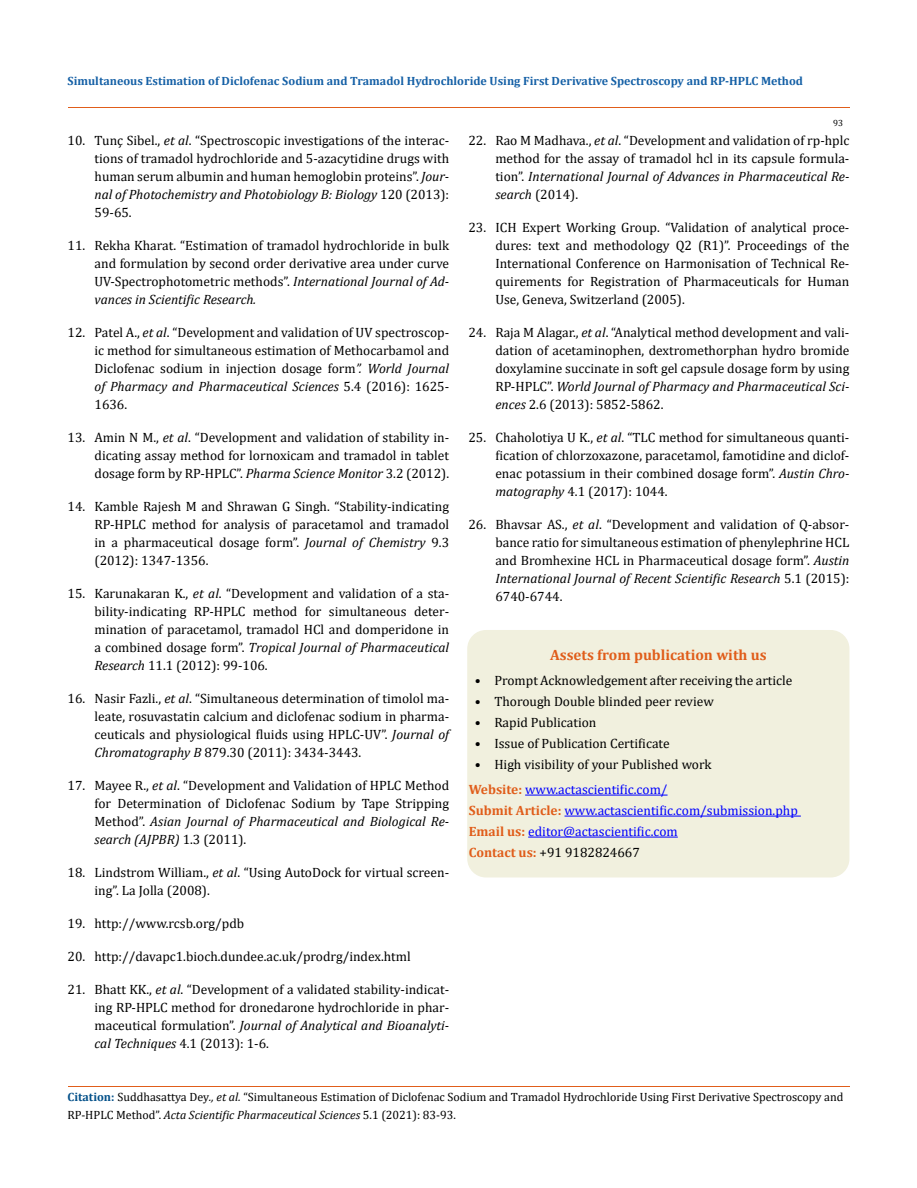
<style>
.page{position:relative;width:917px;height:1188px;background:#fff}
.page>*{position:absolute;margin:0;border:0;box-sizing:border-box;transform-origin:0 0}
.t1{font:700 15px "Cambria";color:#e05d1a}
.t2{font:13.5px/18px "Cambria";color:#000;text-align:justify}
.t3{font:13.5px/21px "Cambria";color:#00f}
.t4{font:12px/18px "Cambria";color:#000}
.t5{font:700 12px "Cambria";color:#1560a6}
.t6{font:9px "Cambria";color:#000}
.s1{font-style:italic}
.s2{font-weight:700;color:#e05d1a}
.s3{color:#000}
.s4{font-weight:700;color:#035089}
</style>
<div class="page">
<div style="left:468px;top:631px;width:380px;height:246px;background:#f1f0de;border-radius:18px"></div>
<div style="left:467px;top:630px;width:382px;height:248px;border:2px solid #f1f0de;border-radius:18px"></div>
<hr style="left:525px;top:795px;width:142px;height:1px;background:#00f">
<hr style="left:564px;top:816px;width:236px;height:1px;background:#00f">
<hr style="left:528px;top:837px;width:149px;height:1px;background:#00f">
<hr style="left:68px;top:108px;width:781px;height:1px;background:#e05d1a">
<hr style="left:68px;top:1086px;width:781px;height:1px;background:#e05d1a">
<p class="t5" style="left:68px;top:73px;width:737px">Simultaneous Estimation of Diclofenac Sodium and Tramadol Hydrochloride Using First Derivative Spectroscopy and RP-HPLC Method</p>
<p class="t6" style="left:833px;top:118px;width:11px">93</p>
<p class="t2" style="left:94px;top:132px;width:356px;text-indent:-27px">10. Tunç Sibel., <span class="s1">et al</span>. “Spectroscopic investigations of the interac&shy;tions of tramadol hydrochloride and 5-azacytidine drugs with human serum albumin and human hemoglobin proteins”. <span class="s1">Jour&shy;nal of Photochemistry and Photobiology B: Biology</span> 120 (2013):<br>59-65.</p>
<p class="t2" style="left:94px;top:237px;width:356px;text-indent:-27px">11. Rekha Kharat. “Estimation of tramadol hydrochloride in bulk and formulation by second order derivative area under curve UV-Spectrophotometric methods”. <span class="s1">International Journal of Ad&shy;vances in Scientific Research.</span></p>
<p class="t2" style="left:94px;top:324px;width:356px;text-indent:-27px">12. Patel A., <span class="s1">et al</span>. “Development and validation of UV spectroscop&shy;ic method for simultaneous estimation of Methocarbamol and Diclofenac sodium in injection dosage form<span class="s1">”. World Journal of Pharmacy and Pharmaceutical Sciences</span> 5.4 (2016): 1625- 1636.</p>
<p class="t2" style="left:94px;top:429px;width:356px;text-indent:-27px">13. Amin N M., <span class="s1">et al</span>. “Development and validation of stability in&shy;dicating assay method for lornoxicam and tramadol in tablet dosage form by RP-HPLC”. <span class="s1">Pharma Science Monitor</span> 3.2 (2012).</p>
<p class="t2" style="left:94px;top:498px;width:356px;text-indent:-27px">14. Kamble Rajesh M and Shrawan G Singh. “Stability-indicating RP-HPLC method for analysis of paracetamol and tramadol in a pharmaceutical dosage form”. <span class="s1">Journal of Chemistry</span> 9.3 (2012): 1347-1356.</p>
<p class="t2" style="left:94px;top:585px;width:356px;text-indent:-27px">15. Karunakaran K., <span class="s1">et al</span>. “Development and validation of a sta&shy;bility-indicating RP-HPLC method for simultaneous deter&shy;mination of paracetamol, tramadol HCl and domperidone in a combined dosage form”. <span class="s1">Tropical Journal of Pharmaceutical Research</span> 11.1 (2012): 99-106.</p>
<p class="t2" style="left:94px;top:690px;width:356px;text-indent:-27px">16. Nasir Fazli., <span class="s1">et al</span>. “Simultaneous determination of timolol ma&shy;leate, rosuvastatin calcium and diclofenac sodium in pharma&shy;ceuticals and physiological fluids using HPLC-UV”. <span class="s1">Journal of Chromatography B</span> 879.30 (2011): 3434-3443.</p>
<p class="t2" style="left:94px;top:777px;width:356px;text-indent:-27px">17. Mayee R., <span class="s1">et al</span>. “Development and Validation of HPLC Method for Determination of Diclofenac Sodium by Tape Stripping Method”. <span class="s1">Asian Journal of Pharmaceutical and Biological Re&shy;search (AJPBR)</span> 1.3 (2011).</p>
<p class="t2" style="left:94px;top:864px;width:356px;text-indent:-27px">18. Lindstrom William., <span class="s1">et al</span>. “Using AutoDock for virtual screen&shy;ing”. La Jolla (2008).</p>
<p class="t2" style="left:67px;top:915px;width:178px">19. http://www.rcsb.org/pdb</p>
<p class="t2" style="left:67px;top:948px;width:345px">20. http://davapc1.bioch.dundee.ac.uk/prodrg/index.html</p>
<p class="t2" style="left:94px;top:981px;width:356px;text-indent:-27px">21. Bhatt KK., <span class="s1">et al</span>. “Development of a validated stability-indicat&shy;ing RP-HPLC method for dronedarone hydrochloride in phar&shy;maceutical formulation”. <span class="s1">Journal of Analytical and Bioanalyti&shy;cal Techniques</span> 4.1 (2013): 1-6.</p>
<p class="t2" style="left:495px;top:131px;width:355px;text-indent:-27px">22. Rao M Madhava., <span class="s1">et al</span>. “Development and validation of rp-hplc method for the assay of tramadol hcl in its capsule formula&shy;tion”. <span class="s1">International Journal of Advances in Pharmaceutical Re&shy;search</span> (2014).</p>
<p class="t2" style="left:495px;top:218px;width:355px;text-indent:-27px">23. ICH Expert Working Group. “Validation of analytical proce&shy;dures: text and methodology Q2 (R1)”. Proceedings of the International Conference on Harmonisation of Technical Re&shy;quirements for Registration of Pharmaceuticals for Human Use, Geneva, Switzerland (2005).</p>
<p class="t2" style="left:495px;top:323px;width:355px;text-indent:-27px">24. Raja M Alagar., <span class="s1">et al</span>. “Analytical method development and vali&shy;dation of acetaminophen, dextromethorphan hydro bromide doxylamine succinate in soft gel capsule dosage form by using RP-HPLC”. <span class="s1">World Journal of Pharmacy and Pharmaceutical Sci&shy;ences</span> 2.6 (2013): 5852-5862.</p>
<p class="t2" style="left:495px;top:428px;width:355px;text-indent:-27px">25. Chaholotiya U K., <span class="s1">et al</span>. “TLC method for simultaneous quanti&shy;fication of chlorzoxazone, paracetamol, famotidine and diclof&shy;enac potassium in their combined dosage form”. <span class="s1">Austin Chro&shy;matography</span> 4.1 (2017): 1044.</p>
<p class="t2" style="left:495px;top:515px;width:355px;text-indent:-27px">26. Bhavsar AS., <span class="s1">et al</span>. “Development and validation of Q-absor&shy;bance ratio for simultaneous estimation of phenylephrine HCL and Bromhexine HCL in Pharmaceutical dosage form”. <span class="s1">Austin International Journal of Recent Scientific Research</span> 5.1 (2015):<br>6740-6744.</p>
<p class="t1" style="left:550px;top:644px;width:218px">Assets from publication with us</p>
<p class="t2" style="left:475px;top:671px;width:319px">• Prompt Acknowledgement after receiving the article</p>
<p class="t2" style="left:475px;top:692px;width:240px">• Thorough Double blinded peer review</p>
<p class="t2" style="left:475px;top:713px;width:123px">• Rapid Publication</p>
<p class="t2" style="left:475px;top:734px;width:196px">• Issue of Publication Certificate</p>
<p class="t2" style="left:475px;top:755px;width:238px">• High visibility of your Published work</p>
<p class="t3" style="left:468px;top:779px;width:330px"><span class="s2">Website:</span> www.actascientific.com/<br><span class="s2">Submit Article:</span> www.actascientific.com/submission.php <span class="s2">Email us:</span> editor@actascientific.com<br><span class="s2">Contact us:</span> <span class="s3">+91 9182824667</span></p>
<p class="t4" style="left:68px;top:1088px;width:777px"><span class="s4">Citation:</span> Suddhasattya Dey<span class="s1">., et al.</span> “Simultaneous Estimation of Diclofenac Sodium and Tramadol Hydrochloride Using First Derivative Spectroscopy and<br>RP-HPLC Method”. <span class="s1">Acta Scientific Pharmaceutical Sciences</span> 5.1 (2021): 83-93.</p>
</div>
